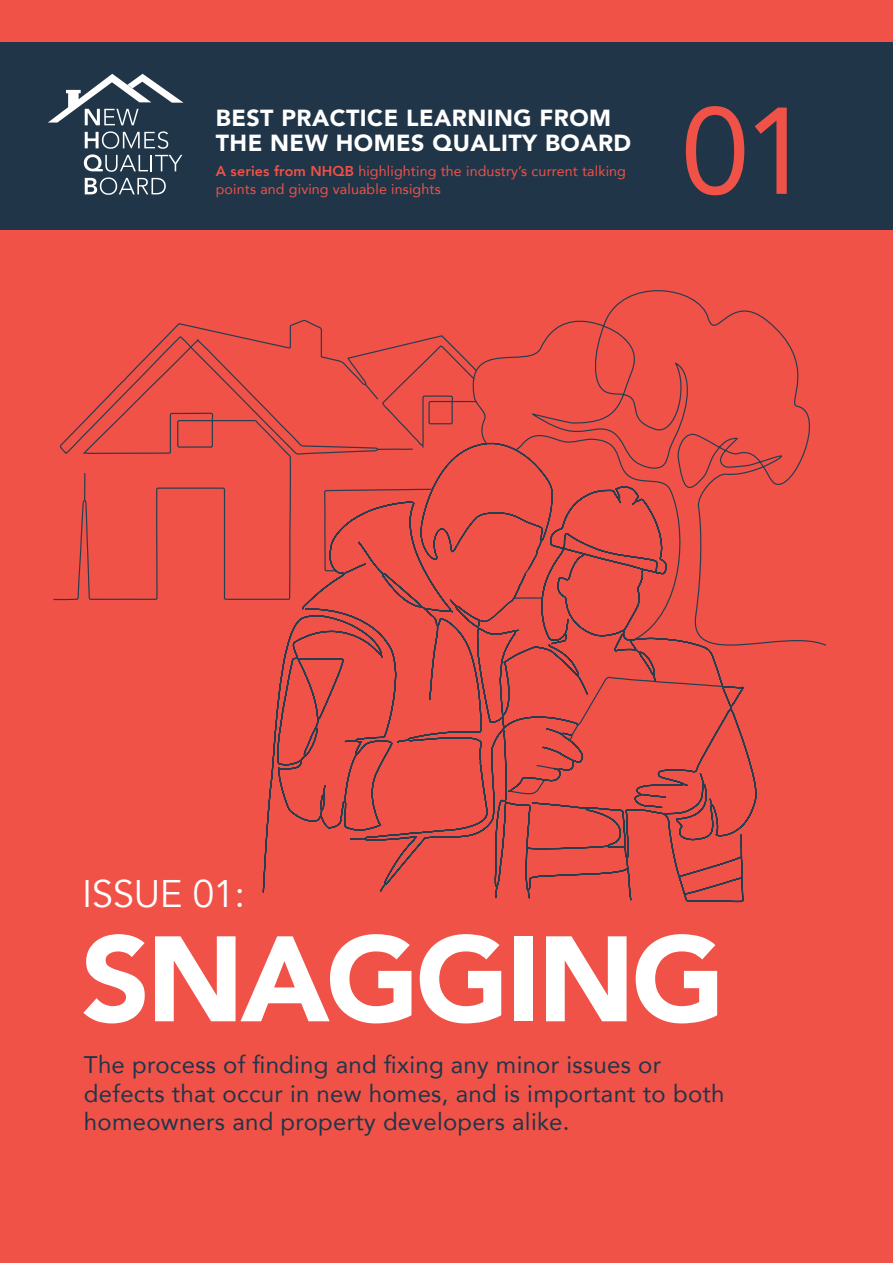
<style>
.page{position:relative;width:893px;height:1263px;background:#f05248}
.page>*{position:absolute;margin:0;border:0;box-sizing:border-box;transform-origin:0 0}
.t1{font:121.8px "Avenir";color:#f05248}
.t2{font:900 120px "Avenir";letter-spacing:-.03em;color:#fff}
.t3{font:38.4px "Avenir";letter-spacing:-.01em;color:#fff}
.t4{font:24px/28.5px "Avenir";letter-spacing:.01em;color:#203548}
.t5{font:900 23.25px/25.5px "Avenir";letter-spacing:.02em;color:#fff}
.t6{font:14.25px/18px "Avenir";letter-spacing:.01em;color:#f05248}
.s1{font-weight:800}
</style>
<div class="page">
<div style="left:0;top:43px;width:893px;height:187px;background:#203548"></div>
<svg style="left:84px;top:131px;width:98px;height:64px"></svg>
<svg style="left:48px;top:74px;width:136px;height:51px"></svg>
<svg style="left:53px;top:319px;width:411px;height:282px"></svg>
<svg style="left:464px;top:290px;width:362px;height:356px"></svg>
<svg style="left:333px;top:358px;width:341px;height:83px"></svg>
<svg style="left:262px;top:441px;width:495px;height:462px"></svg>
<svg style="left:568px;top:676px;width:155px;height:66px"></svg>
<svg style="left:509px;top:778px;width:37px;height:17px"></svg>
<svg style="left:536px;top:764px;width:19px;height:6px"></svg>
<p class="t5" style="left:216px;top:104px;width:417px">BEST PRACTICE LEARNING FROM<br>THE NEW HOMES QUALITY BOARD</p>
<p class="t6" style="left:216px;top:162px;width:412px"><span class="s1">A series from NHQB</span> highlighting the industry’s current talking points and giving valuable insights</p>
<h1 class="t1" style="left:681px;top:54px;width:131px">01</h1>
<h3 class="t3" style="left:82px;top:871px;width:165px">ISSUE 01:</h3>
<h2 class="t2" style="left:81px;top:877px;width:645px">SNAGGING</h2>
<p class="t4" style="left:84px;top:1050px;width:642px">The process of finding and fixing any minor issues or defects that occur in new homes, and is important to both homeowners and property developers alike.</p>
</div>
